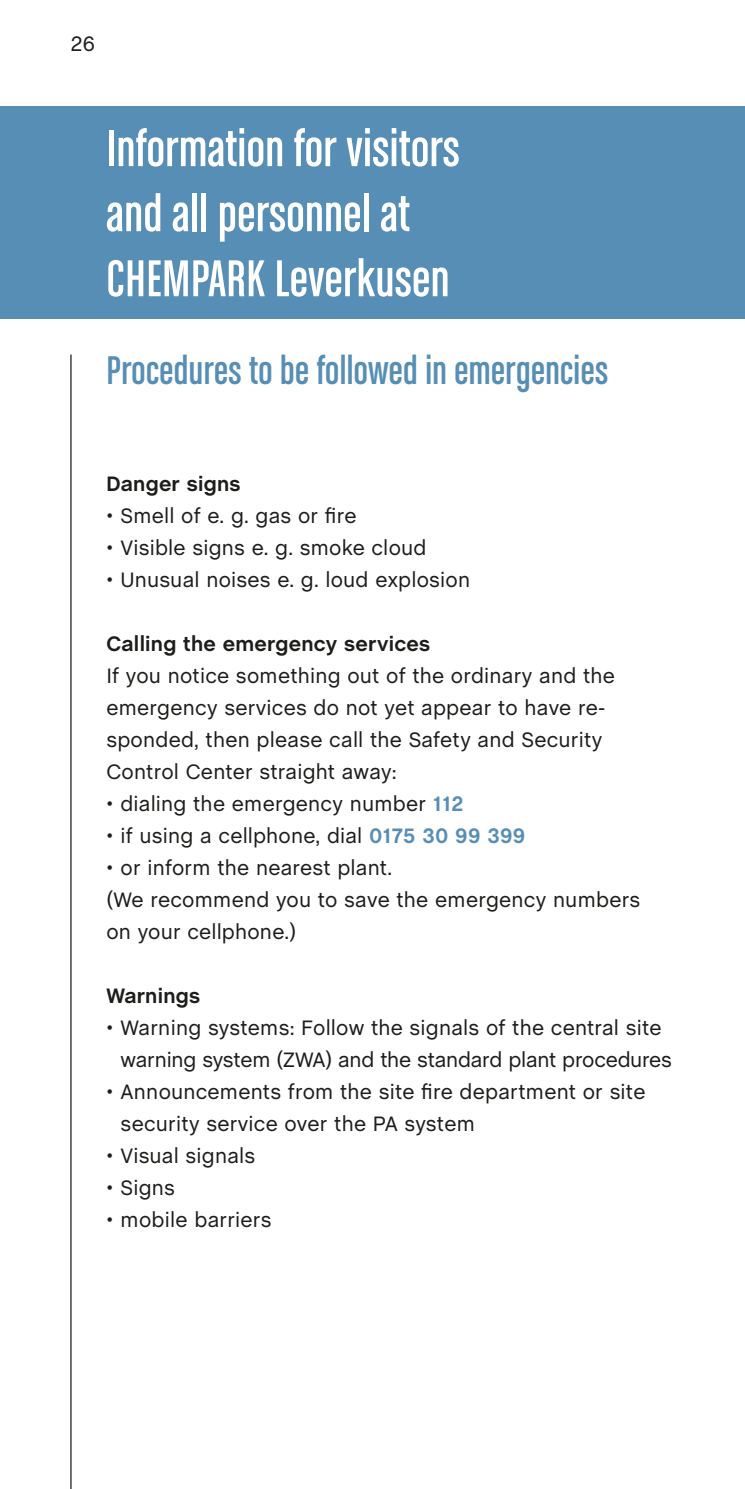
<style>
.page{position:relative;width:745px;height:1489px;background:#fff}
.page>*{position:absolute;margin:0;border:0;box-sizing:border-box;transform-origin:0 0}
.t1{font:condensed 55px/65px "Chalet";letter-spacing:.01em;color:#fff}
.t2{font:condensed 42.5px "Chalet";letter-spacing:.01em;color:#578eb6}
.t3{font:21.25px/32px "Chalet";letter-spacing:.01em;color:#1d1d1b}
.t4{font:21.25px/32px "Chalet";letter-spacing:-.01em;color:#1d1d1b}
.t5{font:700 21.25px "Chalet";letter-spacing:.01em;color:#1d1d1b}
.s1{font-weight:700;color:#578eb6}
</style>
<div class="page">
<hr style="left:70px;top:354px;width:1px;height:1134px;background:#1d1d1b">
<div style="left:0;top:106px;width:744px;height:213px;background:#578eb6"></div>
<p class="t3" style="left:71px;top:26px;width:25px">26</p>
<h1 class="t1" style="left:106px;top:115px;width:354px">Information for visitors and all personnel at<br>CHEMPARK Leverkusen</h1>
<h2 class="t2" style="left:106px;top:347px;width:503px">Procedures to be followed in emergencies</h2>
<p class="t5" style="left:106px;top:471px;width:136px">Danger signs</p>
<p class="t3" style="left:106px;top:498px;width:251px">• Smell of e. g. gas or fire</p>
<p class="t3" style="left:106px;top:530px;width:321px">• Visible signs e. g. smoke cloud</p>
<p class="t3" style="left:106px;top:562px;width:365px">• Unusual noises e. g. loud explosion</p>
<p class="t5" style="left:106px;top:631px;width:325px">Calling the emergency services</p>
<p class="t3" style="left:106px;top:658px;width:509px">If you notice something out of the ordinary and the emergency services do not yet appear to have re&shy;sponded, then please call the Safety and Security Control Center straight away:</p>
<p class="t3" style="left:106px;top:786px;width:358px">• dialing the emergency number <span class="s1">112</span></p>
<p class="t3" style="left:106px;top:818px;width:420px">• if using a cellphone, dial <span class="s1">0175 30 99 399</span></p>
<p class="t3" style="left:106px;top:850px;width:535px">• or inform the nearest plant.<br>(We recommend you to save the emergency numbers on your cellphone.)</p>
<p class="t5" style="left:106px;top:983px;width:95px">Warnings</p>
<p class="t4" style="left:120px;top:1010px;width:552px;text-indent:-14px">• Warning systems: Follow the signals of the central site warning system (ZWA) and the standard plant procedures</p>
<p class="t3" style="left:120px;top:1074px;width:526px;text-indent:-14px">• Announcements from the site fire department or site security service over the PA system</p>
<p class="t3" style="left:106px;top:1138px;width:150px">• Visual signals</p>
<p class="t3" style="left:106px;top:1170px;width:70px">• Signs</p>
<p class="t3" style="left:106px;top:1202px;width:166px">• mobile barriers</p>
</div>
